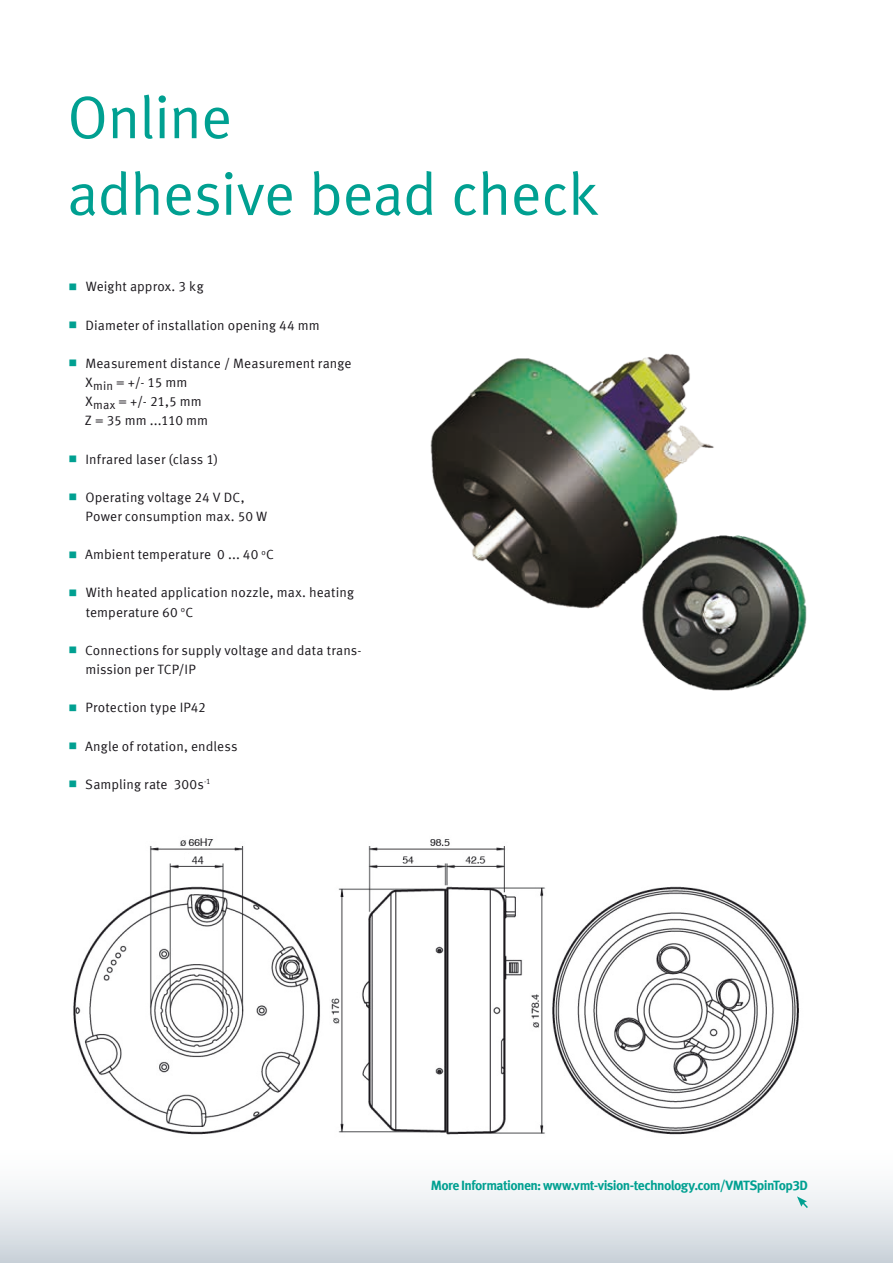
<style>
.page{position:relative;width:893px;height:1263px;background:#fff}
.page>*{position:absolute;margin:0;border:0;box-sizing:border-box;transform-origin:0 0}
.t1{font:60px/76.5px "Meta Offc Pro Norm";letter-spacing:-.02em;color:#00a091}
.t2{font:13.5px/19.2px "Meta Offc Pro Norm";letter-spacing:.005em;color:#1a171c}
.t3{font:700 13.5px "Meta Offc Pro";letter-spacing:-.045em;color:#00a091}
.s1{font-family:"Meta Offc Pro";font-weight:700;font-size:9px;color:#00a091}
</style>
<div class="page">
<svg style="left:0;top:1187px;width:893px;height:76px"></svg>
<img style="left:73px;top:838px;width:726px;height:297px">
<svg style="left:797px;top:1196px;width:12px;height:14px"></svg>
<img style="left:430px;top:353px;width:284px;height:256px">
<img style="left:638px;top:535px;width:169px;height:156px">
<h1 class="t1" style="left:67px;top:75px;width:533px">Online<br>adhesive bead check</h1>
<p class="t2" style="left:69px;top:276px;width:136px"><span class="s1">▪</span> Weight approx. 3 kg</p>
<p class="t2" style="left:69px;top:314px;width:252px"><span class="s1">▪</span> Diameter of installation opening 44 mm</p>
<p class="t2" style="left:85px;top:353px;width:268px;text-indent:-16px"><span class="s1">▪</span> Measurement distance / Measurement range<br>X<sub>min</sub> = +/- 15 mm<br>X<sub>max</sub> = +/- 21,5 mm<br>Z = 35 mm ...110 mm</p>
<p class="t2" style="left:69px;top:448px;width:151px"><span class="s1">▪</span> Infrared laser (class 1)</p>
<p class="t2" style="left:86px;top:487px;width:183px;text-indent:-16px"><span class="s1">▪</span> Operating voltage 24 V DC,<br>Power consumption max. 50 W</p>
<p class="t2" style="left:69px;top:544px;width:206px"><span class="s1">▪</span> Ambient temperature 0 ... 40 <sup>o</sup>C</p>
<p class="t2" style="left:86px;top:582px;width:270px;text-indent:-17px"><span class="s1">▪</span> With heated application nozzle, max. heating temperature 60 <sup>o</sup>C</p>
<p class="t2" style="left:85px;top:640px;width:278px;text-indent:-16px"><span class="s1">▪</span> Connections for supply voltage and data trans&shy;mission per TCP/IP</p>
<p class="t2" style="left:69px;top:697px;width:138px"><span class="s1">▪</span> Protection type IP42</p>
<p class="t2" style="left:69px;top:735px;width:170px"><span class="s1">▪</span> Angle of rotation, endless</p>
<p class="t2" style="left:69px;top:774px;width:143px"><span class="s1">▪</span> Sampling rate 300s<sup>-1</sup></p>
<p class="t3" style="left:431px;top:1174px;width:379px">More Informationen: www.vmt-vision-technology.com/VMTSpinTop3D</p>
</div>
